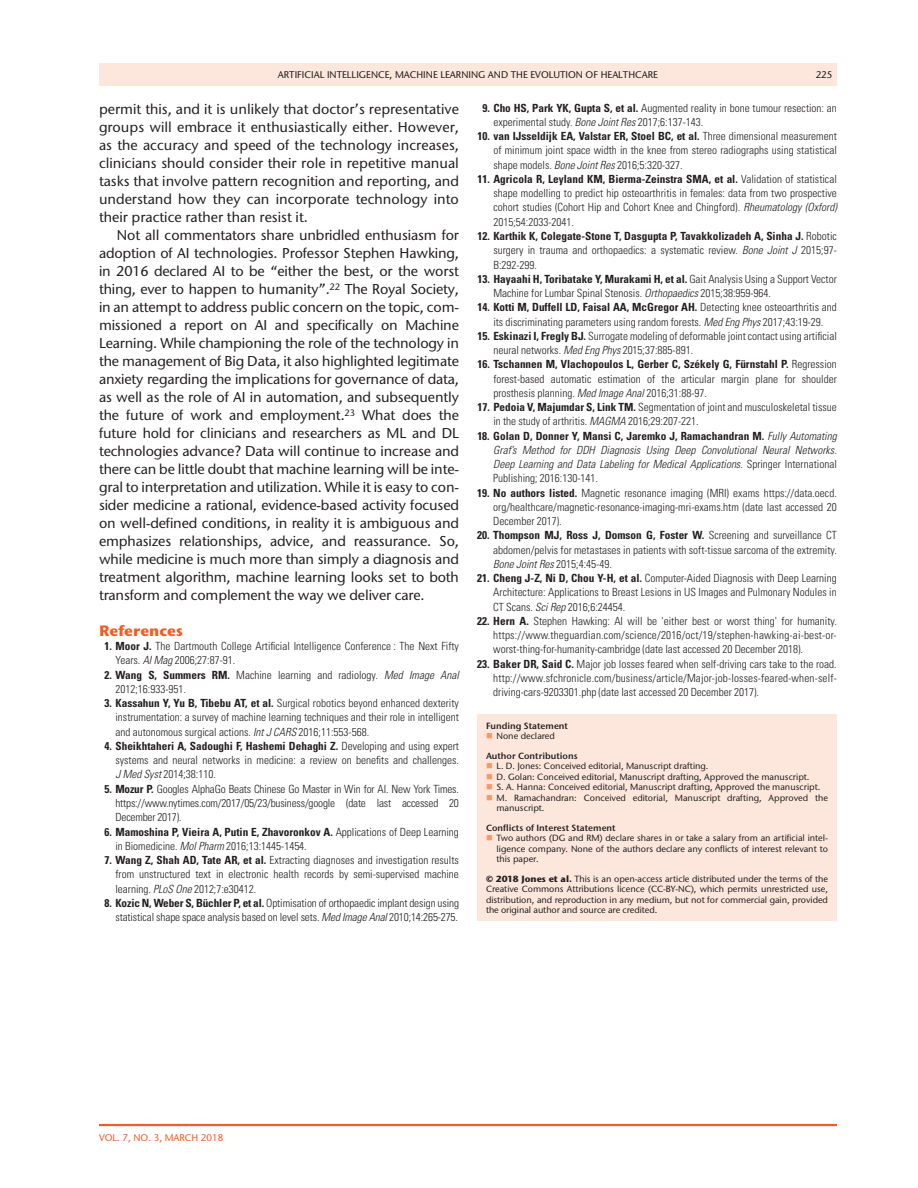
<style>
.page{position:relative;width:918px;height:1188px;background:#fff}
.page>*{position:absolute;margin:0;border:0;box-sizing:border-box;transform-origin:0 0}
.t1{font:700 15px "Stone Sans ITC Pro";color:#f25d23}
.t2{font:500 14.25px/18px "Stone Sans ITC Pro";letter-spacing:-.005em;color:#231f20;text-align:justify}
.t3{font:300 condensed 11.25px/14.2px "Univers LT Std";color:#231f20;text-align:justify}
.t4{font:italic 300 condensed 11.25px/14.2px "Univers LT Std";color:#231f20;text-align:justify}
.t5{font:500 9.75px "Stone Sans ITC Pro";color:#231f20}
.t6{font:500 9.75px "Stone Sans ITC Pro";color:#f25d23}
.t7{font:500 9px/10.5px "Stone Sans ITC Pro";color:#231f20;text-align:justify}
.t8{font:600 9px "Stone Sans ITC Pro";color:#231f20}
.s1{font-weight:700}
.s2{font-style:italic}
.s3{font-weight:700;font-style:normal}
.s4{font-style:normal}
</style>
<div class="page">
<div style="left:99px;top:63px;width:738px;height:23px;background:#fde7dc"></div>
<hr style="left:99px;top:1124px;width:738px;height:2px;background:#f25d23">
<div style="left:477px;top:714px;width:360px;height:207px;background:#fde7dc"></div>
<p class="t5" style="left:278px;top:68px;width:6px">Artifi</p>
<p class="t5" style="left:305px;top:68px;width:158px">cial intellig en ce, machin e learning</p>
<p class="t5" style="left:488px;top:68px;width:172px">and the evoluti on of healthcare</p>
<p class="t5" style="left:816px;top:68px;width:18px">225</p>
<p class="t2" style="left:99px;top:100px;width:361px">permit this, and it is unlikely that doctor’s representative groups will embrace it enthusiastically either. H owever, as the accuracy and speed of the technology increases, clinicians should consider their role in repetitive manual tasks that involve pattern recognition and reporting, and understand how they can incorporate technology into their practice rather than resist it.</p>
<p class="t2" style="left:99px;top:226px;width:362px;text-indent:18px">Not all commentators share unbridled enthusiasm for adoption of AI technologies. Professor Stephen Hawking, in 2016 declared AI to be “either the best, or the worst thing, ever to happen to humanity”.<sup>22</sup> The Royal Society, in an attempt to address public concern on the topic, com&shy;missioned a report on AI and specifically on Machine Learning. While championing the role of the technology in the management of Big Data, it also highlighted legitimate anxiety regarding the implications for governance of data, as well as the role of AI in automation, and subsequently the future of work and employment.<sup>23</sup> What does the future hold for clinicians and researchers as ML and DL technologies advance? Data will continue to increase and there can be little doubt that machine learning will be inte&shy;gral to interpretation and utilization. While it is easy to con&shy;sider medicine a rational, evidence-based activity focused on well-defined conditions, in reality it is ambiguous and emphasizes relationships, advice, and reassurance. So, while medicine is much more than simply a diagnosis and treatment algorithm, machine learning looks set to both transform and complement the way we deliver care.</p>
<h1 class="t1" style="left:99px;top:621px;width:85px">References</h1>
<p class="t3" style="left:115px;top:639px;width:345px;text-indent:-11px"><span class="s1">1. Moor J.</span> The Dartmouth College Artificial Intelligence Conference : The Next Fifty<br>Years. <span class="s2">AI Mag</span> 2006;27:87-91.</p>
<p class="t3" style="left:115px;top:668px;width:345px;text-indent:-11px"><span class="s1">2. Wang S, Summers RM.</span> Machine learning and radiology. <span class="s2">Med Image Anal<br></span>2012;16:933-951.</p>
<p class="t3" style="left:115px;top:696px;width:345px;text-indent:-11px"><span class="s1">3. Kassahun Y, Yu B, Tibebu AT, et al.</span> Surgical robotics beyond enhanced dexterity instrumentation: a survey of machine learning techniques and their role in intelligent and autonomous surgical actions. <span class="s2">Int J CARS</span> 2016;11:553-568.</p>
<p class="t3" style="left:115px;top:739px;width:345px;text-indent:-11px"><span class="s1">4. Sheikhtaheri A, Sadoughi F, Hashemi Dehaghi Z.</span> Developing and using expert systems and neural networks in medicine: a review on benefits and challenges.<br><span class="s2">J Med Syst</span> 2014;38:110.</p>
<p class="t3" style="left:115px;top:782px;width:345px;text-indent:-11px"><span class="s1">5. Mozur P.</span> Googles AlphaGo Beats Chinese Go Master in Win for AI. New York Times. https://www.nytimes.com/2017/05/23/business/google (date last accessed 20<br>December 2017).</p>
<p class="t3" style="left:115px;top:824px;width:345px;text-indent:-11px"><span class="s1">6. Mamoshina P, Vieira A, Putin E, Zhavoronkov A.</span> Applications of Deep Learning in Biomedicine. <span class="s2">Mol Pharm</span> 2016;13:1445-1454.</p>
<p class="t3" style="left:115px;top:853px;width:345px;text-indent:-11px"><span class="s1">7. Wang Z, Shah AD, Tate AR, et al.</span> Extracting diagnoses and investigation results from unstructured text in electronic health records by semi-supervised machine learning. <span class="s2">PLoS One</span> 2012;7:e30412.</p>
<p class="t3" style="left:105px;top:896px;width:356px;text-align:right"><span class="s1">8. Kozic N, Weber S, Büchler P, et al.</span> Optimisation of orthopaedic implant design using statistical shape space analysis based on level sets. <span class="s2">Med Image Anal</span> 2010;14:265-275.</p>
<p class="t3" style="left:493px;top:101px;width:345px;text-indent:-11px"><span class="s1">9. Cho HS, Park YK, Gupta S, et al.</span> Augmented reality in bone tumour resection: an experimental study. <span class="s2">Bone Joint Res</span> 2017;6:137-143.</p>
<p class="t3" style="left:493px;top:129px;width:345px;text-indent:-16px"><span class="s1">10. van IJsseldijk EA, Valstar ER, Stoel BC, et al.</span> Three dimensional measurement of minimum joint space width in the knee from stereo radiographs using statistical shape models. <span class="s2">Bone Joint Res</span> 2016;5:320-327.</p>
<p class="t3" style="left:493px;top:172px;width:345px;text-indent:-16px"><span class="s1">11. Agricola R, Leyland KM, Bierma-Zeinstra SMA, et al.</span> Validation of statistical shape modelling to predict hip osteoarthritis in females: data from two prospective cohort studies (Cohort Hip and Cohort Knee and Chingford). <span class="s2">Rheumatology (Oxford)<br></span>2015;54:2033-2041.</p>
<p class="t3" style="left:493px;top:229px;width:345px;text-indent:-16px"><span class="s1">12. Karthik K, Colegate-Stone T, Dasgupta P, Tavakkolizadeh A, Sinha J.</span> Robotic surgery in trauma and orthopaedics: a systematic review. <span class="s2">Bone Joint J</span> 2015;97- B:292-299.</p>
<p class="t3" style="left:493px;top:272px;width:345px;text-indent:-16px"><span class="s1">13. Hayaahi H, Toribatake Y, Murakami H, et al.</span> Gait Analysis Using a Support Vector<br>Machine for Lumbar Spinal Stenosis. <span class="s2">Orthopaedics</span> 2015;38:959-964.</p>
<p class="t3" style="left:477px;top:300px;width:361px;text-align:center"><span class="s1">14. Kotti M, Duffell LD, Faisal AA, McGregor AH.</span> Detecting knee osteoarthritis and its discriminating parameters using random forests. <span class="s2">Med Eng Phys</span> 2017;43:19-29.</p>
<p class="t3" style="left:493px;top:329px;width:345px;text-indent:-16px"><span class="s1">15. Eskinazi I, Fregly BJ.</span> Surrogate modeling of deformable joint contact using artificial neural networks. <span class="s2">Med Eng Phys</span> 2015;37:885-891.</p>
<p class="t3" style="left:493px;top:357px;width:345px;text-indent:-16px"><span class="s1">16. Tschannen M, Vlachopoulos L, Gerber C, Székely G, Fürnstahl P.</span> Regression forest-based automatic estimation of the articular margin plane for shoulder prosthesis planning. <span class="s2">Med Image Anal</span> 2016;31:88-97.</p>
<p class="t3" style="left:493px;top:400px;width:345px;text-indent:-16px"><span class="s1">17. Pedoia V, Majumdar S, Link TM.</span> Segmentation of joint and musculoskeletal tissue in the study of arthritis. <span class="s2">MAGMA</span> 2016;29:207-221.</p>
<p class="t4" style="left:493px;top:429px;width:345px;text-indent:-16px"><span class="s3">18. Golan D, Donner Y, Mansi C, Jaremko J, Ramachandran M.</span> Fully Automating Graf’s Method for DDH Diagnosis Using Deep Convolutional Neural Networks.<br>Deep Learning and Data Labeling for Medical Applications<span class="s4">. Springer International Publishing; 2016:130-141.</span></p>
<p class="t3" style="left:493px;top:485px;width:345px;text-indent:-16px"><span class="s1">19. No authors listed.</span> Magnetic resonance imaging (MRI) exams https://data.oecd. org/healthcare/magnetic-resonance-imaging-mri-exams.htm (date last accessed 20<br>December 2017).</p>
<p class="t3" style="left:493px;top:528px;width:345px;text-indent:-16px"><span class="s1">20. Thompson MJ, Ross J, Domson G, Foster W.</span> Screening and surveillance CT abdomen/pelvis for metastases in patients with soft-tissue sarcoma of the extremity.<br><span class="s2">Bone Joint Res</span> 2015;4:45-49.</p>
<p class="t3" style="left:493px;top:571px;width:345px;text-indent:-16px"><span class="s1">21. Cheng J-Z, Ni D, Chou Y-H, et al.</span> Computer-Aided Diagnosis with Deep Learning Architecture: Applications to Breast Lesions in US Images and Pulmonary Nodules in CT Scans. <span class="s2">Sci Rep</span> 2016;6:24454.</p>
<p class="t3" style="left:493px;top:614px;width:345px;text-indent:-16px"><span class="s1">22. Hern A.</span> Stephen Hawking: AI will be 'either best or worst thing' for humanity. https://www.theguardian.com/science/2016/oct/19/stephen-hawking-ai-best-or&shy;worst-thing-for-humanity-cambridge (date last accessed 20 December 2018).</p>
<p class="t3" style="left:493px;top:657px;width:345px;text-indent:-16px"><span class="s1">23. Baker DR, Said C.</span> Major job losses feared when self-driving cars take to the road. http://www.sfchronicle.com/business/article/Major-job-losses-feared-when-self&shy;driving-cars-9203301.php (date last accessed 20 December 2017).</p>
<p class="t8" style="left:486px;top:720px;width:84px">Funding Statement</p>
<p class="t7" style="left:497px;top:731px;width:60px">None declared</p>
<p class="t8" style="left:486px;top:750px;width:93px">Author Contributions</p>
<p class="t7" style="left:497px;top:761px;width:333px;text-align:left">L. D. Jones: Conceived editorial, Manuscript drafting.<br>D. Golan: Conceived editorial, Manuscript drafting, Approved the manuscript.<br>S. A. Hanna: Conceived editorial, Manuscript drafting, Approved the manuscript.<br>M. Ramachandran: Conceived editorial, Manuscript drafting, Approved the manuscript.</p>
<p class="t8" style="left:486px;top:822px;width:131px">Conflicts of Interest Statement</p>
<p class="t7" style="left:497px;top:833px;width:333px">Two authors (DG and RM) declare shares in or take a salary from an artificial intel&shy;ligence company. None of the authors declare any conflicts of interest relevant to this paper.</p>
<p class="t7" style="left:486px;top:873px;width:344px"><span class="s1">© 2018 Jones et al.</span> This is an open-access article distributed under the terms of the Creative Commons Attributions licence (CC-BY-NC), which permits unrestricted use, distribution, and reproduction in any medium, but not for commercial gain, provided the original author and source are credited.</p>
<p class="t6" style="left:99px;top:1132px;width:126px">vol. 7, No. 3, March 2018</p>
</div>
